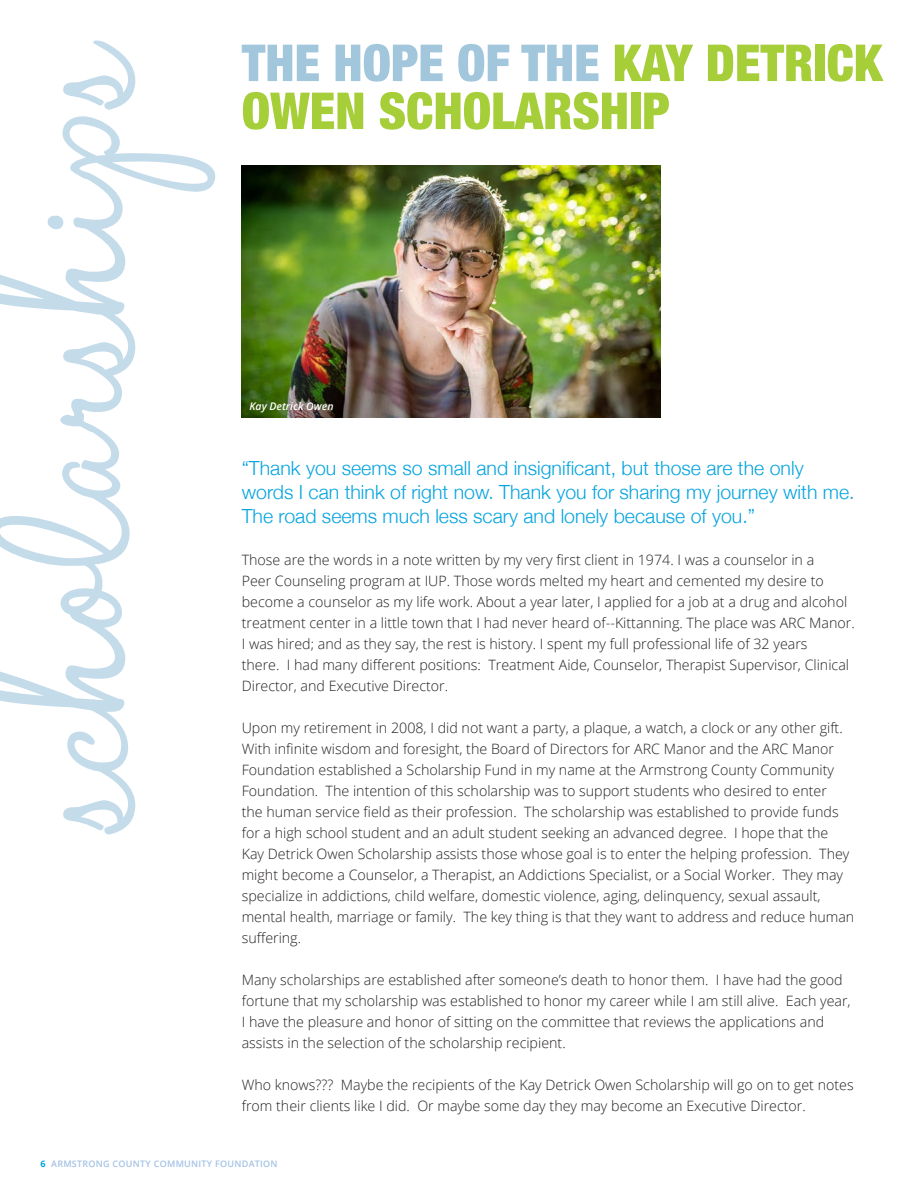
<style>
.page{position:relative;width:918px;height:1188px;background:#fff}
.page>*{position:absolute;margin:0;border:0;box-sizing:border-box;transform-origin:0 0}
.t1{font:900 condensed 51px/48px "Helvetica Neue";color:#a6ce39}
.t2{font:300 19.5px/24px "Helvetica Neue";color:#05a4e0}
.t3{font:300 14.25px/21px "Open Sans";color:#231f20}
.t4{font:italic 600 10.5px "Open Sans";color:#fff}
.t5{font:600 9px "Open Sans";letter-spacing:.03em;color:#a3c2e5}
.s1{color:#a2c7dc}
.s2{font-weight:700;color:#05a4e0}
</style>
<div class="page">
<svg style="left:63px;top:40px;width:73px;height:70px"></svg>
<svg style="left:0;top:116px;width:216px;height:719px"></svg>
<img style="left:242px;top:165px;width:418px;height:252px">
<p class="t1" style="left:242px;top:36px;width:642px"><span class="s1">THE HOPE OF THE</span> KAY DETRICK<br>OWEN SCHOLARSHIP</p>
<p class="t4" style="left:249px;top:399px;width:86px">Kay Detrick Owen</p>
<p class="t2" style="left:242px;top:455px;width:614px">“Thank you seems so small and insignificant, but those are the only words I can think of right now. Thank you for sharing my journey with me.<br>The road seems much less scary and lonely because of you.”</p>
<p class="t3" style="left:242px;top:549px;width:615px">Those are the words in a note written by my very first client in 1974. I was a counselor in a<br>Peer Counseling program at IUP. Those words melted my heart and cemented my desire to become a counselor as my life work. About a year later, I applied for a job at a drug and alcohol treatment center in a little town that I had never heard of--Kittanning. The place was ARC Manor.<br>I was hired; and as they say, the rest is history. I spent my full professional life of 32 years<br>there. I had many different positions: Treatment Aide, Counselor, Therapist Supervisor, Clinical Director, and Executive Director.</p>
<p class="t3" style="left:242px;top:717px;width:614px">Upon my retirement in 2008, I did not want a party, a plaque, a watch, a clock or any other gift.<br>With infinite wisdom and foresight, the Board of Directors for ARC Manor and the ARC Manor Foundation established a Scholarship Fund in my name at the Armstrong County Community Foundation. The intention of this scholarship was to support students who desired to enter<br>the human service field as their profession. The scholarship was established to provide funds for a high school student and an adult student seeking an advanced degree. I hope that the<br>Kay Detrick Owen Scholarship assists those whose goal is to enter the helping profession. They might become a Counselor, a Therapist, an Addictions Specialist, or a Social Worker. They may specialize in addictions, child welfare, domestic violence, aging, delinquency, sexual assault, mental health, marriage or family. The key thing is that they want to address and reduce human suffering.</p>
<p class="t3" style="left:242px;top:969px;width:610px">Many scholarships are established after someone’s death to honor them. I have had the good fortune that my scholarship was established to honor my career while I am still alive. Each year, I have the pleasure and honor of sitting on the committee that reviews the applications and assists in the selection of the scholarship recipient.</p>
<p class="t3" style="left:242px;top:1074px;width:614px">Who knows??? Maybe the recipients of the Kay Detrick Owen Scholarship will go on to get notes from their clients like I did. Or maybe some day they may become an Executive Director.</p>
<p class="t5" style="left:40px;top:1158px;width:239px"><span class="s2">6</span> ARMSTRONG COUNTY COMMUNITY FOUNDATION</p>
</div>
